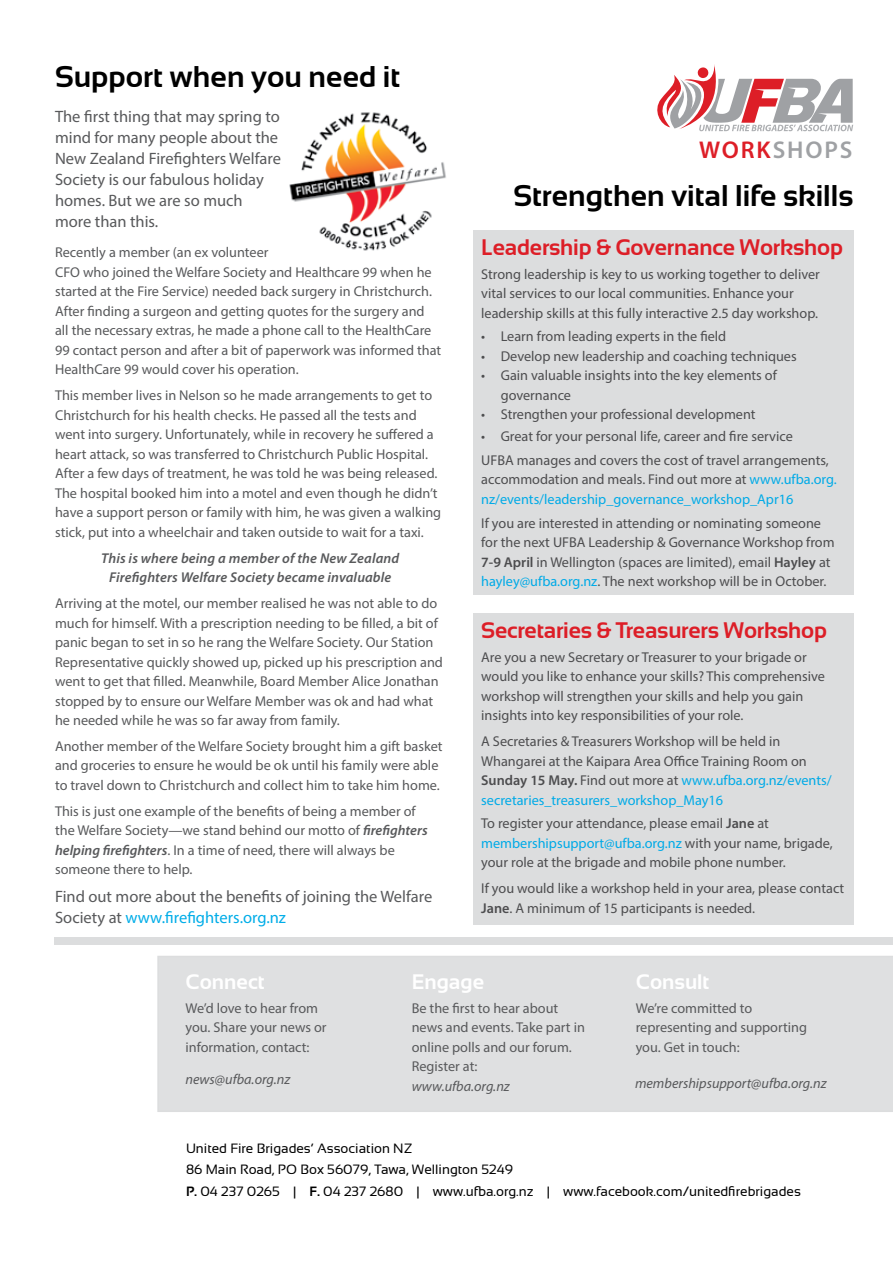
<style>
.page{position:relative;width:893px;height:1263px;background:#fff}
.page>*{position:absolute;margin:0;border:0;box-sizing:border-box;transform-origin:0 0}
.Heading_2{font:700 30px "Sansation";color:#000}
.t1{font:600 24.3px "Myriad Pro";letter-spacing:.075em;color:#9fa1a4}
.Heading_6_red_15pt{font:700 22.5px "Sansation";letter-spacing:-.01em;color:#dd1e27}
.Heading_5_copy{font:700 21px "Sansation";color:#fff}
.Copy_grey11_80{font:16.5px/21px "Myriad Pro";color:#58595b}
.Copy_Myriad_C9_5_2pt{font:14.25px/19.5px "Myriad Pro";color:#58595b}
.Copy_Myriad_C9_5_2pt-2{font:14.25px/19.5px "Myriad Pro";color:#4d4d4f}
.Copy_Myriad_C9_5_3pt{font:14.25px/19.5px "Myriad Pro";color:#58595b}
.Copy_Myriad_C9_5_2pt-3{font:italic 600 14.25px "Myriad Pro";letter-spacing:.01em;color:#58595b}
.Copy_Myriad_9_5_no_s{font:14.25px/19.5px "Myriad Pro";color:#58595b}
.Box_9_5{font:italic 14.25px "Myriad Pro";color:#58595b}
.Box_9_5-2{font:13.5px "Sansation";color:#000}
.s1{font-weight:600;font-style:italic}
.s2{color:#00ade8}
.s3{color:#dd1e27}
.s4{color:#00aae7}
.s5{font-weight:600}
.s6{font-weight:700}
</style>
<div class="page">
<div style="left:157px;top:956px;width:736px;height:156px;background:#dfe0e1"></div>
<div style="left:54px;top:937px;width:839px;height:7px;background:#dcddde"></div>
<img style="left:289px;top:112px;width:157px;height:139px">
<div style="left:473px;top:230px;width:380px;height:365px;background:#dcddde"></div>
<div style="left:473px;top:613px;width:380px;height:311px;background:#dcddde"></div>
<svg style="left:657px;top:64px;width:196px;height:67px"></svg>
<p class="Heading_2" style="left:55px;top:60px;width:347px">Support when you need it</p>
<p class="Copy_grey11_80" style="left:55px;top:106px;width:227px">The first thing that may spring to mind for many people about the<br>New Zealand Firefighters Welfare<br>Society is our fabulous holiday homes. But we are so much more than this.</p>
<p class="Copy_Myriad_C9_5_2pt" style="left:55px;top:243px;width:388px">Recently a member (an ex volunteer<br>CFO who joined the Welfare Society and Healthcare 99 when he started at the Fire Service) needed back surgery in Christchurch.<br>After finding a surgeon and getting quotes for the surgery and all the necessary extras, he made a phone call to the HealthCare 99 contact person and after a bit of paperwork was informed that HealthCare 99 would cover his operation.</p>
<p class="Copy_Myriad_C9_5_2pt" style="left:55px;top:385px;width:388px">This member lives in Nelson so he made arrangements to get to Christchurch for his health checks. He passed all the tests and went into surgery. Unfortunately, while in recovery he suffered a heart attack, so was transferred to Christchurch Public Hospital.<br>After a few days of treatment, he was told he was being released.<br>The hospital booked him into a motel and even though he didn’t have a support person or family with him, he was given a walking stick, put into a wheelchair and taken outside to wait for a taxi.</p>
<p class="Copy_Myriad_C9_5_2pt-3" style="left:101px;top:549px;width:300px">This is where being a member of the New Zealand</p>
<p class="Copy_Myriad_C9_5_2pt-3" style="left:109px;top:568px;width:284px">Firefighters Welfare Society became invaluable</p>
<p class="Copy_Myriad_C9_5_2pt" style="left:55px;top:593px;width:389px">Arriving at the motel, our member realised he was not able to do much for himself. With a prescription needing to be filled, a bit of panic began to set in so he rang the Welfare Society. Our Station Representative quickly showed up, picked up his prescription and went to get that filled. Meanwhile, Board Member Alice Jonathan stopped by to ensure our Welfare Member was ok and had what he needed while he was so far away from family.</p>
<p class="Copy_Myriad_C9_5_2pt" style="left:55px;top:736px;width:389px">Another member of the Welfare Society brought him a gift basket and groceries to ensure he would be ok until his family were able to travel down to Christchurch and collect him to take him home.</p>
<p class="Copy_Myriad_C9_5_2pt" style="left:55px;top:801px;width:374px">This is just one example of the benefits of being a member of the Welfare Society—we stand behind our motto of <span class="s1">firefighters helping firefighters</span>. In a time of need, there will always be someone there to help.</p>
<p class="Copy_grey11_80" style="left:55px;top:885px;width:379px">Find out more about the benefits of joining the Welfare<br>Society at <span class="s2">www.firefighters.org.nz</span></p>
<p class="t1" style="left:699px;top:136px;width:155px"><span class="s3">WORK</span>SHOPS</p>
<p class="Heading_2" style="left:513px;top:179px;width:341px">Strengthen vital life skills</p>
<p class="Heading_6_red_15pt" style="left:481px;top:234px;width:363px">Leadership &amp; Governance Workshop</p>
<p class="Copy_Myriad_C9_5_2pt-2" style="left:481px;top:264px;width:340px">Strong leadership is key to us working together to deliver vital services to our local communities. Enhance your leadership skills at this fully interactive 2.5 day workshop.</p>
<p class="Copy_Myriad_C9_5_2pt-2" style="left:481px;top:327px;width:247px">• Learn from leading experts in the field</p>
<p class="Copy_Myriad_C9_5_2pt-2" style="left:481px;top:346px;width:317px">• Develop new leadership and coaching techniques</p>
<p class="Copy_Myriad_C9_5_2pt-2" style="left:501px;top:366px;width:278px;text-indent:-20px">• Gain valuable insights into the key elements of governance</p>
<p class="Copy_Myriad_C9_5_2pt-2" style="left:481px;top:405px;width:276px">• Strengthen your professional development</p>
<p class="Copy_Myriad_C9_5_2pt-2" style="left:481px;top:426px;width:313px">• Great for your personal life, career and fire service</p>
<p class="Copy_Myriad_C9_5_2pt-2" style="left:481px;top:450px;width:357px">UFBA manages and covers the cost of travel arrangements, accommodation and meals. Find out more at <span class="s4">www.ufba.org. nz/events/leadership_governance_workshop_Apr16</span></p>
<p class="Copy_Myriad_C9_5_2pt-2" style="left:481px;top:513px;width:355px">If you are interested in attending or nominating someone for the next UFBA Leadership &amp; Governance Workshop from <span class="s5">7-9 April</span> in Wellington (spaces are limited), email <span class="s5">Hayley</span> at <span class="s4">hayley@ufba.org.nz</span>. The next workshop will be in October.</p>
<p class="Heading_6_red_15pt" style="left:481px;top:618px;width:347px">Secretaries &amp; Treasurers Workshop</p>
<p class="Copy_Myriad_C9_5_2pt-2" style="left:481px;top:647px;width:345px">Are you a new Secretary or Treasurer to your brigade or would you like to enhance your skills? This comprehensive workshop will strengthen your skills and help you gain insights into key responsibilities of your role.</p>
<p class="Copy_Myriad_C9_5_2pt-2" style="left:481px;top:731px;width:352px">A Secretaries &amp; Treasurers Workshop will be held in Whangarei at the Kaipara Area Office Training Room on <span class="s5">Sunday 15 May.</span> Find out more at <span class="s4">www.ufba.org.nz/events/ secretaries_treasurers_workshop_May16</span></p>
<p class="Copy_Myriad_C9_5_2pt-2" style="left:481px;top:814px;width:353px">To register your attendance, please email <span class="s5">Jane</span> at <span class="s4">membershipsupport@ufba.org.nz</span> with your name, brigade, your role at the brigade and mobile phone number.</p>
<p class="Copy_Myriad_C9_5_2pt-2" style="left:481px;top:878px;width:365px">If you would like a workshop held in your area, please contact<br><span class="s5">Jane</span>. A minimum of 15 participants is needed.</p>
<p class="Heading_5_copy" style="left:185px;top:970px;width:81px">Connect</p>
<p class="Copy_Myriad_C9_5_3pt" style="left:185px;top:998px;width:143px">We’d love to hear from you. Share your news or information, contact:</p>
<p class="Box_9_5" style="left:185px;top:1070px;width:106px">news@ufba.org.nz</p>
<p class="Heading_5_copy" style="left:412px;top:970px;width:74px">Engage</p>
<p class="Copy_Myriad_9_5_no_s" style="left:412px;top:998px;width:175px">Be the first to hear about news and events. Take part in online polls and our forum.<br>Register at:</p>
<p class="Box_9_5" style="left:412px;top:1077px;width:100px">www.ufba.org.nz</p>
<p class="Heading_5_copy" style="left:636px;top:970px;width:75px">Consult</p>
<p class="Copy_Myriad_C9_5_3pt" style="left:636px;top:998px;width:173px">We’re committed to representing and supporting you. Get in touch:</p>
<p class="Box_9_5" style="left:635px;top:1074px;width:193px">membershipsupport@ufba.org.nz</p>
<p class="Box_9_5-2" style="left:186px;top:1140px;width:228px">United Fire Brigades’ Association NZ</p>
<p class="Box_9_5-2" style="left:186px;top:1162px;width:329px">86 Main Road, PO Box 56079, Tawa, Wellington 5249</p>
<p class="Box_9_5-2" style="left:186px;top:1184px;width:616px"><span class="s6">P.</span> 04 237 0265 | <span class="s6">F.</span> 04 237 2680 | www.ufba.org.nz | www.facebook.com/unitedfirebrigades</p>
</div>
